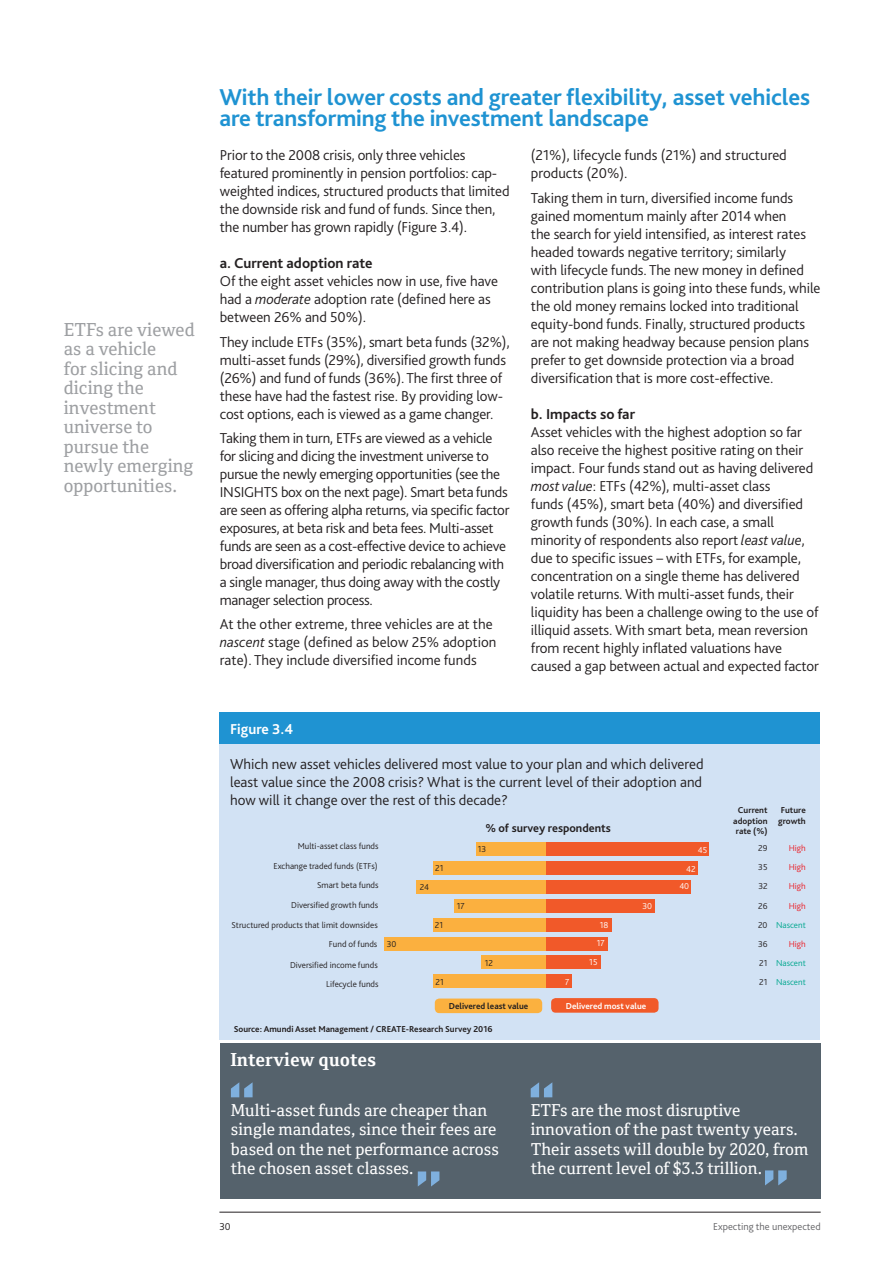
<style>
.page{position:relative;width:893px;height:1263px;background:#fff}
.page>*{position:absolute;margin:0;border:0;box-sizing:border-box;transform-origin:0 0}
.t1{font:700 24px/21px "Bliss Pro";letter-spacing:-.005em;color:#1f93d2}
.t2{font:18px/19.5px "Cordale";color:#9d9fa2}
.t3{font:700 18px "Cordale";color:#fff}
.t4{font:16.5px/19.5px "Cordale";color:#fff}
.t5{font:300 15px/18px "Bliss Pro";letter-spacing:-.005em;color:#231f20}
.t6{font:700 15px "Bliss Pro";color:#231f20}
.t7{font:700 15px "Bliss Pro";color:#fff}
.t8{font:700 12px "Bliss Pro";color:#231f20}
.t9{font:300 10.5px "Bliss Pro";color:#636366}
.t10{font:300 10.5px "Bliss Pro";color:#231f20}
.t11{font:300 9px/19.5px "Bliss Pro";color:#231f20;text-align:right}
.t12{font:700 9px/10.5px "Bliss Pro";color:#231f20;text-align:center}
.t13{font:300 9px/19.2px "Bliss Pro";color:#00a78e;text-align:justify}
.t14{font:700 9px "Bliss Pro";color:#fff}
.t15{font:300 9px "Bliss Pro";color:#fff}
.t16{font:300 9px "Bliss Pro";color:#ec1d25}
.s1{font-style:italic}
.s2{color:#ec1d25}
.s3{color:#231f20}
</style>
<div class="page">
<hr style="left:219px;top:1212px;width:602px;height:1px;background:#231f20">
<div style="left:219px;top:740px;width:601px;height:300px;background:#d2e2f4"></div>
<div style="left:219px;top:712px;width:601px;height:32px;background:#1f93d2"></div>
<div style="left:220px;top:1043px;width:601px;height:156px;background:#55626c"></div>
<svg style="left:531px;top:1082px;width:21px;height:15px"></svg>
<svg style="left:418px;top:1171px;width:21px;height:15px"></svg>
<svg style="left:765px;top:1170px;width:22px;height:15px"></svg>
<svg style="left:231px;top:1082px;width:22px;height:15px"></svg>
<div style="left:435px;top:998px;width:107px;height:15px;background:#fbb13f;border-radius:5px"></div>
<div style="left:551px;top:998px;width:107px;height:15px;background:#f15a29;border-radius:5px"></div>
<div style="left:476px;top:843px;width:71px;height:13px;background:#fbb03f"></div>
<div style="left:433px;top:861px;width:114px;height:14px;background:#fbb03f"></div>
<div style="left:416px;top:880px;width:131px;height:14px;background:#fbb03f"></div>
<div style="left:454px;top:899px;width:93px;height:14px;background:#fbb03f"></div>
<div style="left:433px;top:918px;width:114px;height:13px;background:#fbb03f"></div>
<div style="left:384px;top:937px;width:163px;height:13px;background:#fbb03f"></div>
<div style="left:482px;top:956px;width:65px;height:13px;background:#fbb03f"></div>
<div style="left:433px;top:974px;width:114px;height:14px;background:#fbb03f"></div>
<div style="left:546px;top:843px;width:163px;height:13px;background:#f15929"></div>
<div style="left:546px;top:861px;width:152px;height:14px;background:#f15929"></div>
<div style="left:546px;top:880px;width:145px;height:14px;background:#f15929"></div>
<div style="left:546px;top:899px;width:109px;height:14px;background:#f15929"></div>
<div style="left:546px;top:918px;width:66px;height:13px;background:#f15929"></div>
<div style="left:546px;top:937px;width:62px;height:13px;background:#f15929"></div>
<div style="left:546px;top:956px;width:55px;height:13px;background:#f15929"></div>
<div style="left:546px;top:974px;width:26px;height:14px;background:#f15929"></div>
<p class="t2" style="left:64px;top:320px;width:132px">ETFs are viewed as a vehicle<br>for slicing and dicing the investment universe to pursue the newly emerging opportunities.</p>
<h1 class="t1" style="left:219px;top:86px;width:592px">With their lower costs and greater flexibility, asset vehicles are transforming the investment landscape</h1>
<p class="t5" style="left:220px;top:146px;width:291px">Prior to the 2008 crisis, only three vehicles featured prominently in pension portfolios: cap&shy;weighted indices, structured products that limited the downside risk and fund of funds. Since then, the number has grown rapidly (Figure 3.4).</p>
<p class="t6" style="left:220px;top:254px;width:154px">a. Current adoption rate</p>
<p class="t5" style="left:220px;top:272px;width:280px">Of the eight asset vehicles now in use, five have had a <span class="s1">moderate</span> adoption rate (defined here as between 26% and 50%).</p>
<p class="t5" style="left:220px;top:332px;width:291px">They include ETFs (35%), smart beta funds (32%), multi-asset funds (29%), diversified growth funds (26%) and fund of funds (36%). The first three of these have had the fastest rise. By providing low&shy;cost options, each is viewed as a game changer.</p>
<p class="t5" style="left:220px;top:429px;width:291px">Taking them in turn, ETFs are viewed as a vehicle for slicing and dicing the investment universe to pursue the newly emerging opportunities (see the INSIGHTS box on the next page). Smart beta funds are seen as offering alpha returns, via specific factor exposures, at beta risk and beta fees. Multi-asset funds are seen as a cost-effective device to achieve broad diversification and periodic rebalancing with a single manager, thus doing away with the costly manager selection process.</p>
<p class="t5" style="left:220px;top:615px;width:278px">At the other extreme, three vehicles are at the <span class="s1">nascent</span> stage (defined as below 25% adoption rate). They include diversified income funds</p>
<p class="t7" style="left:230px;top:719px;width:65px">Figure 3.4</p>
<p class="t5" style="left:531px;top:146px;width:257px">(21%), lifecycle funds (21%) and structured products (20%).</p>
<p class="t5" style="left:531px;top:188px;width:291px">Taking them in turn, diversified income funds gained momentum mainly after 2014 when<br>the search for yield intensified, as interest rates headed towards negative territory; similarly<br>with lifecycle funds. The new money in defined contribution plans is going into these funds, while the old money remains locked into traditional equity-bond funds. Finally, structured products are not making headway because pension plans prefer to get downside protection via a broad diversification that is more cost-effective.</p>
<p class="t6" style="left:531px;top:404px;width:106px">b. Impacts so far</p>
<p class="t5" style="left:531px;top:422px;width:290px">Asset vehicles with the highest adoption so far also receive the highest positive rating on their impact. Four funds stand out as having delivered <span class="s1">most value</span>: ETFs (42%), multi-asset class<br>funds (45%), smart beta (40%) and diversified growth funds (30%). In each case, a small minority of respondents also report <span class="s1">least value</span>, due to specific issues – with ETFs, for example, concentration on a single theme has delivered volatile returns. With multi-asset funds, their liquidity has been a challenge owing to the use of illiquid assets. With smart beta, mean reversion from recent highly inflated valuations have caused a gap between actual and expected factor</p>
<p class="t5" style="left:230px;top:754px;width:475px;text-align:justify">Which new asset vehicles delivered most value to your plan and which delivered least value since the 2008 crisis? What is the current level of their adoption and how will it change over the rest of this decade?</p>
<p class="t11" style="left:298px;top:836px;width:82px">Multi-asset class funds</p>
<p class="t11" style="left:317px;top:875px;width:63px">Smart beta funds</p>
<p class="t11" style="left:291px;top:895px;width:88px">Diversified growth funds</p>
<p class="t11" style="left:232px;top:915px;width:148px">Structured products that limit downsides<br>Fund of funds</p>
<p class="t11" style="left:290px;top:955px;width:90px;line-height:18.8px">Diversified income funds<br>Lifecycle funds</p>
<p class="t11" style="left:274px;top:856px;width:106px">Exchange traded funds (ETFs)</p>
<p class="t11" style="left:387px;top:934px;width:11px">30</p>
<p class="t8" style="left:485px;top:821px;width:127px">% of survey respondents</p>
<p class="t11" style="left:435px;top:858px;width:10px">21</p>
<p class="t11" style="left:420px;top:877px;width:11px">24</p>
<p class="t11" style="left:435px;top:915px;width:10px">21</p>
<p class="t11" style="left:478px;top:839px;width:10px">13</p>
<p class="t11" style="left:457px;top:896px;width:9px">17</p>
<p class="t11" style="left:485px;top:953px;width:10px">12</p>
<p class="t11" style="left:435px;top:972px;width:10px">21</p>
<p class="t15" style="left:565px;top:976px;width:6px">7</p>
<p class="t15" style="left:600px;top:919px;width:10px">18</p>
<p class="t15" style="left:597px;top:938px;width:9px">17</p>
<p class="t15" style="left:589px;top:957px;width:10px">15</p>
<p class="t15" style="left:643px;top:900px;width:11px">30</p>
<p class="t12" style="left:449px;top:1000px;width:81px">Delivered least value</p>
<p class="t14" style="left:566px;top:1000px;width:82px">Delivered most value</p>
<p class="t12" style="left:234px;top:1024px;width:260px">Source: Amundi Asset Management / CREATE-Research Survey 2016</p>
<p class="t15" style="left:698px;top:844px;width:11px">45</p>
<p class="t15" style="left:686px;top:863px;width:11px">42</p>
<p class="t15" style="left:679px;top:881px;width:11px">40</p>
<p class="t12" style="left:733px;top:805px;width:36px">Current adoption rate (%)</p>
<p class="t12" style="left:778px;top:805px;width:29px;text-align:left">Future growth</p>
<p class="t11" style="left:758px;top:838px;width:11px">29</p>
<p class="t16" style="left:789px;top:842px;width:19px">High</p>
<p class="t11" style="left:758px;top:857px;width:11px">35</p>
<p class="t16" style="left:789px;top:862px;width:19px">High</p>
<p class="t11" style="left:758px;top:876px;width:11px">32</p>
<p class="t16" style="left:789px;top:881px;width:19px">High</p>
<p class="t11" style="left:758px;top:895px;width:11px">26</p>
<p class="t13" style="left:758px;top:896px;width:49px;text-indent:31px"><span class="s2">High </span><span class="s3">20</span> Nascent <span class="s3">36</span></p>
<p class="t13" style="left:759px;top:934px;width:48px;text-indent:29px"><span class="s2">High </span><span class="s3">21</span> Nascent <span class="s3">21</span> Nascent</p>
<p class="t3" style="left:230px;top:1049px;width:147px">Interview quotes</p>
<p class="t4" style="left:231px;top:1100px;width:270px">Multi-asset funds are cheaper than single mandates, since their fees are based on the net performance across the chosen asset classes.</p>
<p class="t4" style="left:531px;top:1100px;width:279px">ETFs are the most disruptive innovation of the past twenty years.<br>Their assets will double by 2020, from the current level of $3.3 trillion.</p>
<p class="t10" style="left:219px;top:1220px;width:13px">30</p>
<p class="t9" style="left:713px;top:1220px;width:109px">Expecting the unexpected</p>
</div>
